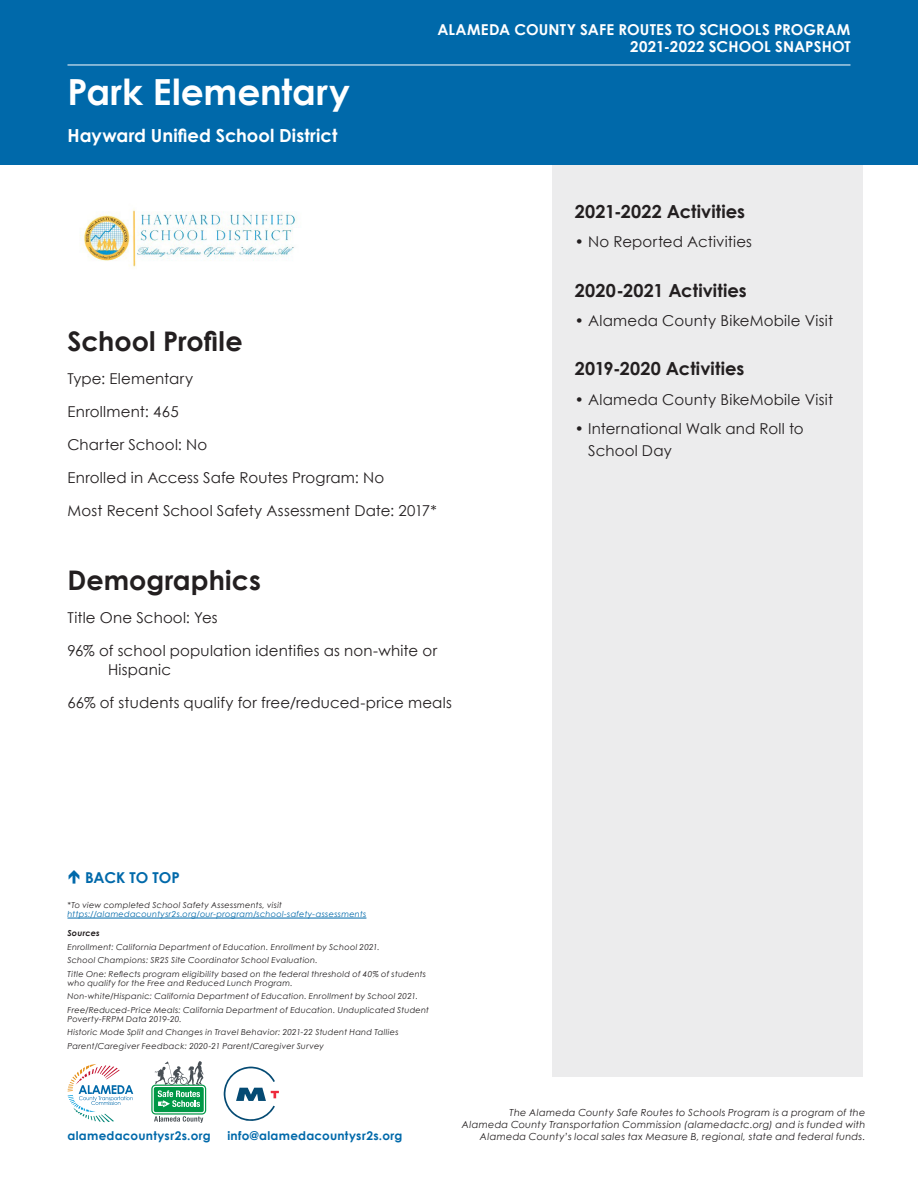
<style>
.page{position:relative;width:918px;height:1188px;background:#fff}
.page>*{position:absolute;margin:0;border:0;box-sizing:border-box;transform-origin:0 0}
.t1{font:700 36px "Century Gothic";color:#fff}
.t2{font:700 27px "Century Gothic";color:#231f20}
.t3{font:700 18px "Century Gothic";letter-spacing:.01em;color:#231f20}
.t4{font:700 18px "Century Gothic";letter-spacing:.005em;color:#fff}
.t5{font:15px/19.5px "Century Gothic";letter-spacing:.01em;color:#231f20}
.t6{font:700 15px/16.5px "Century Gothic";letter-spacing:.01em;color:#fff;text-align:right}
.t7{font:700 15px "Century Gothic";letter-spacing:-.005em;color:#0069aa}
.t8{font:700 12px "Century Gothic";letter-spacing:.025em;color:#0069aa}
.t9{font:italic 9.75px/12px "Century Gothic";letter-spacing:.025em;color:#231f20;text-align:right}
.t10{font:italic 8.25px/13.5px "Century Gothic";letter-spacing:.03em;color:#231f20}
.t11{font:italic 8.25px "Century Gothic";letter-spacing:.03em;color:#0069aa}
.t12{font:italic 700 8.25px "Century Gothic";letter-spacing:.02em;color:#231f20}
</style>
<div class="page">
<div style="left:552px;top:140px;width:310px;height:937px;background:#ececed"></div>
<div style="left:0;top:0;width:918px;height:164px;background:#0069aa"></div>
<svg style="left:68px;top:1064px;width:65px;height:58px"></svg>
<svg style="left:151px;top:1061px;width:55px;height:62px"></svg>
<hr style="left:68px;top:65px;width:782px;height:1px;background:#fff">
<svg style="left:224px;top:1067px;width:55px;height:54px"></svg>
<hr style="left:68px;top:918px;width:298px;height:1px;background:#0069aa">
<img style="left:80px;top:209px;width:217px;height:58px">
<h1 class="t1" style="left:68px;top:64px;width:284px">Park Elementary</h1>
<h3 class="t4" style="left:68px;top:121px;width:272px">Hayward Unified School District</h3>
<h3 class="t6" style="left:437px;top:21px;width:415px">ALAMEDA COUNTY SAFE ROUTES TO SCHOOLS PROGRAM<br>2021-2022 SCHOOL SNAPSHOT</h3>
<h2 class="t2" style="left:68px;top:320px;width:177px">School Profile</h2>
<h3 class="t5" style="left:68px;top:368px;width:127px">Type: Elementary</h3>
<h3 class="t5" style="left:68px;top:401px;width:113px">Enrollment: 465</h3>
<h3 class="t5" style="left:68px;top:434px;width:141px">Charter School: No</h3>
<h3 class="t5" style="left:68px;top:467px;width:318px">Enrolled in Access Safe Routes Program: No</h3>
<h3 class="t5" style="left:68px;top:500px;width:371px">Most Recent School Safety Assessment Date: 2017*</h3>
<h2 class="t2" style="left:68px;top:560px;width:195px">Demographics</h2>
<h3 class="t5" style="left:68px;top:608px;width:152px">Title One School: Yes</h3>
<h3 class="t5" style="left:108px;top:641px;width:331px;text-indent:-40px">96% of school population identifies as non-white or<br>Hispanic</h3>
<h3 class="t5" style="left:68px;top:693px;width:386px">66% of students qualify for free/reduced-price meals</h3>
<h3 class="t7" style="left:85px;top:866px;width:96px">BACK TO TOP</h3>
<p class="t10" style="left:68px;top:898px;width:216px">*To view completed School Safety Assessments, visit</p>
<p class="t11" style="left:68px;top:908px;width:300px">https://alamedacountysr2s.org/our-program/school-safety-assessments</p>
<p class="t12" style="left:68px;top:927px;width:34px">Sources</p>
<p class="t10" style="left:68px;top:940px;width:360px">Enrollment: California Department of Education. Enrollment by School 2021.<br>School Champions: SR2S Site Coordinator School Evaluation.<br>Title One: Reflects program eligibility based on the federal threshold of 40% of students</p>
<p class="t10" style="left:68px;top:976px;width:363px">who qualify for the Free and Reduced Lunch Program.<br>Non-white/Hispanic: California Department of Education. Enrollment by School 2021.<br>Free/Reduced-Price Meals: California Department of Education. Unduplicated Student</p>
<p class="t10" style="left:68px;top:1012px;width:333px">Poverty-FRPM Data 2019-20.<br>Historic Mode Split and Changes in Travel Behavior: 2021-22 Student Hand Tallies<br>Parent/Caregiver Feedback: 2020-21 Parent/Caregiver Survey</p>
<h3 class="t3" style="left:575px;top:198px;width:172px">2021-2022 Activities</h3>
<h3 class="t5" style="left:575px;top:232px;width:179px">• No Reported Activities</h3>
<h3 class="t3" style="left:575px;top:277px;width:173px">2020-2021 Activities</h3>
<h3 class="t5" style="left:575px;top:311px;width:260px">• Alameda County BikeMobile Visit</h3>
<h3 class="t3" style="left:575px;top:355px;width:171px">2019-2020 Activities</h3>
<h3 class="t5" style="left:575px;top:389px;width:260px">• Alameda County BikeMobile Visit</h3>
<h3 class="t5" style="left:588px;top:417px;width:217px;line-height:22.5px;text-indent:-14px">• International Walk and Roll to<br>School Day</h3>
<p class="t9" style="left:462px;top:1106px;width:405px">The Alameda County Safe Routes to Schools Program is a program of the<br>Alameda County Transportation Commission (alamedactc.org) and is funded with</p>
<h3 class="t8" style="left:68px;top:1126px;width:145px">alamedacountysr2s.org</h3>
<h3 class="t8" style="left:227px;top:1126px;width:176px">info@alamedacountysr2s.org</h3>
<p class="t9" style="left:480px;top:1130px;width:387px">Alameda County’s local sales tax Measure B, regional, state and federal funds.</p>
</div>
